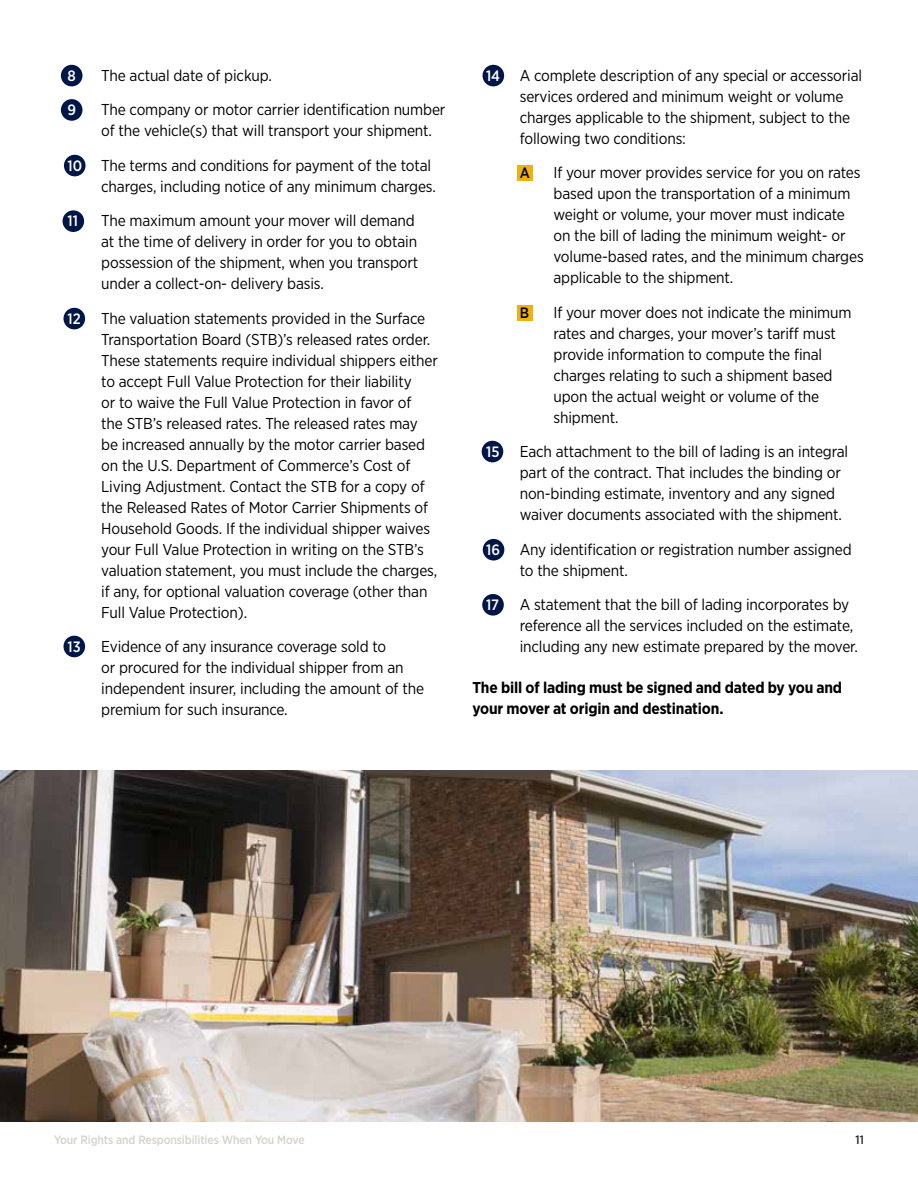
<style>
.page{position:relative;width:918px;height:1188px;background:#fff}
.page>*{position:absolute;margin:0;border:0;box-sizing:border-box;transform-origin:0 0}
.t1{font:15.75px/21px "Gotham Narrow";letter-spacing:-.01em;color:#000}
.Body_Copy{font:700 15.75px/21px "Gotham Narrow";letter-spacing:-.01em;color:#000}
.t2{font:500 15px "Gotham Narrow";color:#fff}
.t3{font:500 15px "Gotham Narrow";color:#000}
.t4{font:500 12px "Gotham Narrow";letter-spacing:-.01em;color:#d7d2cb}
.t5{font:500 12px "Gotham Narrow";color:#252525}
.s1{font-weight:500;font-size:15px;color:#fff}
</style>
<div class="page">
<div style="left:61px;top:65px;width:22px;height:21px;background:#001647;border-radius:50%"></div>
<div style="left:483px;top:65px;width:21px;height:21px;background:#001647;border-radius:50%"></div>
<div style="left:61px;top:99px;width:22px;height:22px;background:#001647;border-radius:50%"></div>
<div style="left:64px;top:155px;width:22px;height:21px;background:#001647;border-radius:50%"></div>
<div style="left:63px;top:210px;width:21px;height:22px;background:#001647;border-radius:50%"></div>
<div style="left:64px;top:308px;width:21px;height:21px;background:#001647;border-radius:50%"></div>
<div style="left:64px;top:636px;width:21px;height:21px;background:#001647;border-radius:50%"></div>
<div style="left:483px;top:539px;width:21px;height:22px;background:#001647;border-radius:50%"></div>
<div style="left:482px;top:594px;width:22px;height:22px;background:#001647;border-radius:50%"></div>
<div style="left:482px;top:441px;width:21px;height:21px;background:#001647;border-radius:50%"></div>
<div style="left:517px;top:165px;width:16px;height:16px;background:#eeb111"></div>
<div style="left:517px;top:305px;width:16px;height:16px;background:#eeb111"></div>
<img style="left:0;top:770px;width:918px;height:351px">
<p class="t2" style="left:68px;top:66px;width:10px">8</p>
<p class="t1" style="left:101px;top:64px;width:172px">The actual date of pickup.</p>
<p class="t2" style="left:68px;top:100px;width:10px">9</p>
<p class="t1" style="left:101px;top:99px;width:346px">The company or motor carrier identification number of the vehicle(s) that will transport your shipment.</p>
<p class="t1" style="left:101px;top:154px;width:336px;text-indent:-34px"><span class="s1">10</span> The terms and conditions for payment of the total charges, including notice of any minimum charges.</p>
<p class="t2" style="left:68px;top:211px;width:12px">11</p>
<p class="t1" style="left:101px;top:210px;width:319px">The maximum amount your mover will demand at the time of delivery in order for you to obtain possession of the shipment, when you transport under a collect-on- delivery basis.</p>
<p class="t2" style="left:68px;top:309px;width:15px">12</p>
<p class="t1" style="left:101px;top:307px;width:338px">The valuation statements provided in the Surface Transportation Board (STB)’s released rates order.<br>These statements require individual shippers either to accept Full Value Protection for their liability<br>or to waive the Full Value Protection in favor of<br>the STB’s released rates. The released rates may be increased annually by the motor carrier based on the U.S. Department of Commerce’s Cost of Living Adjustment. Contact the STB for a copy of the Released Rates of Motor Carrier Shipments of Household Goods. If the individual shipper waives your Full Value Protection in writing on the STB’s valuation statement, you must include the charges, if any, for optional valuation coverage (other than Full Value Protection).</p>
<p class="t2" style="left:68px;top:637px;width:15px">13</p>
<p class="t1" style="left:101px;top:636px;width:324px">Evidence of any insurance coverage sold to<br>or procured for the individual shipper from an independent insurer, including the amount of the premium for such insurance.</p>
<p class="t1" style="left:520px;top:64px;width:344px;text-indent:-34px"><span class="s1">14</span> A complete description of any special or accessorial services ordered and minimum weight or volume charges applicable to the shipment, subject to the following two conditions:</p>
<p class="t3" style="left:520px;top:163px;width:12px">A</p>
<p class="t1" style="left:554px;top:162px;width:312px">If your mover provides service for you on rates based upon the transportation of a minimum weight or volume, your mover must indicate on the bill of lading the minimum weight- or volume-based rates, and the minimum charges applicable to the shipment.</p>
<p class="t3" style="left:520px;top:303px;width:11px">B</p>
<p class="t1" style="left:554px;top:301px;width:300px">If your mover does not indicate the minimum rates and charges, your mover’s tariff must provide information to compute the final charges relating to such a shipment based upon the actual weight or volume of the shipment.</p>
<p class="t2" style="left:486px;top:442px;width:15px">15</p>
<p class="t1" style="left:520px;top:441px;width:330px">Each attachment to the bill of lading is an integral part of the contract. That includes the binding or non-binding estimate, inventory and any signed waiver documents associated with the shipment.</p>
<p class="t1" style="left:520px;top:538px;width:334px;text-indent:-34px"><span class="s1">16</span> Any identification or registration number assigned to the shipment.</p>
<p class="t2" style="left:486px;top:595px;width:15px">17</p>
<p class="t1" style="left:520px;top:594px;width:340px">A statement that the bill of lading incorporates by reference all the services included on the estimate, including any new estimate prepared by the mover.</p>
<p class="Body_Copy" style="left:472px;top:677px;width:371px">The bill of lading must be signed and dated by you and your mover at origin and destination.</p>
<p class="t4" style="left:54px;top:1132px;width:252px">Your Rights and Responsibilities When You Move</p>
<p class="t5" style="left:855px;top:1132px;width:10px">11</p>
</div>
